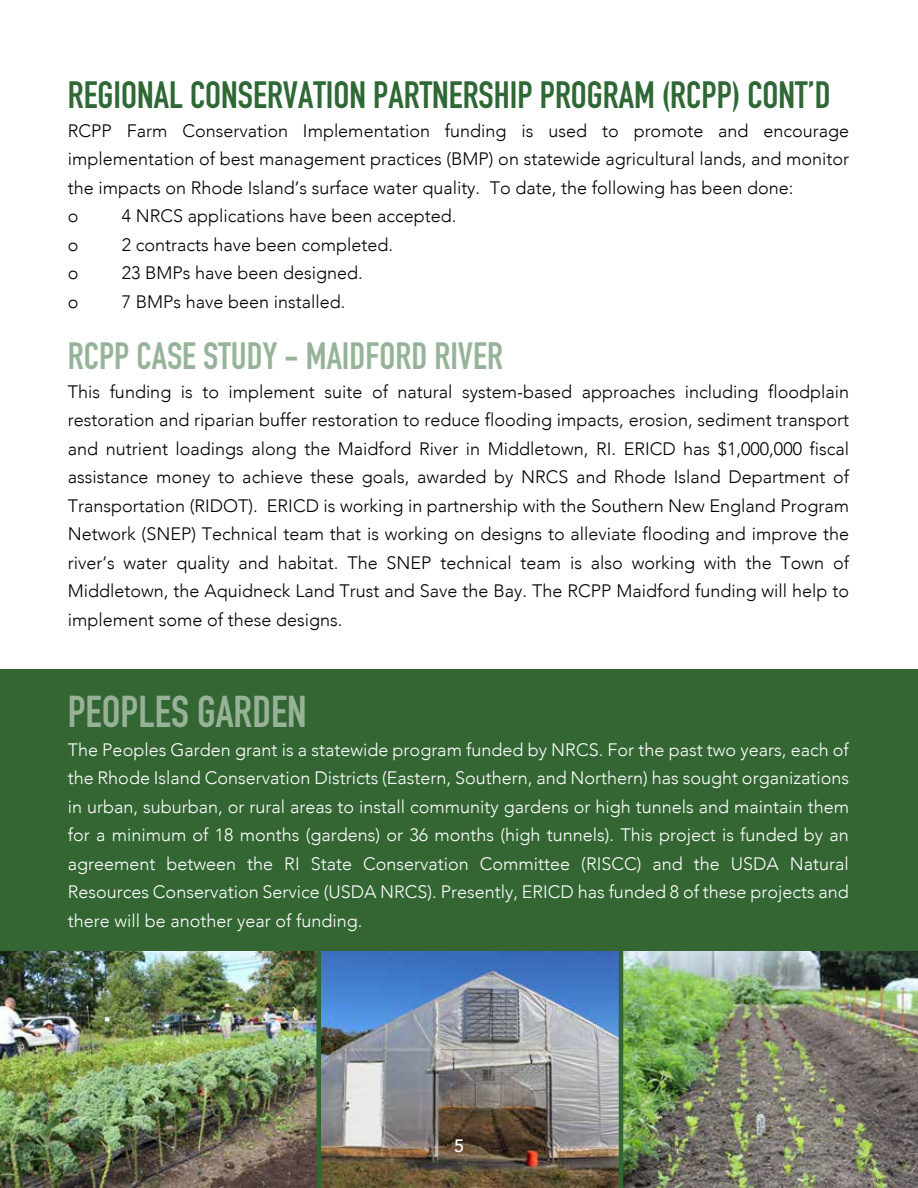
<style>
.page{position:relative;width:918px;height:1188px;background:#fff}
.page>*{position:absolute;margin:0;border:0;box-sizing:border-box;transform-origin:0 0}
.t1{font:700 43.95px "DIN Condensed";color:rgb(255 255 255/.5)}
.t2{font:700 37.5px "DIN Condensed";color:#2e6835}
.t3{font:700 37.5px "DIN Condensed";color:rgb(46 104 53/.5)}
.t4{font:300 18px/28.5px "Avenir";color:#000}
.t5{font:300 18px/28.5px "Avenir";color:#fff;text-align:justify}
.t6{font:500 18px "Avenir";color:#fff}
</style>
<div class="page">
<div style="left:0;top:669px;width:918px;height:519px;background:#363"></div>
<img style="left:321px;top:951px;width:298px;height:237px">
<img style="left:0;top:951px;width:316px;height:237px">
<img style="left:623px;top:951px;width:295px;height:237px">
<h2 class="t2" style="left:68px;top:70px;width:764px">REGIONAL CONSERVATION PARTNERSHIP PROGRAM (RCPP) CONT’D</h2>
<p class="t4" style="left:68px;top:116px;width:783px">RCPP Farm Conservation Implementation funding is used to promote and encourage implementation of best management practices (BMP) on statewide agricultural lands, and monitor the impacts on Rhode Island’s surface water quality. To date, the following has been done:<br>o</p>
<p class="t4" style="left:122px;top:202px;width:336px">4 NRCS applications have been accepted.</p>
<p class="t4" style="left:68px;top:230px;width:12px">o</p>
<p class="t4" style="left:122px;top:230px;width:273px">2 contracts have been completed.</p>
<p class="t4" style="left:68px;top:259px;width:12px">o</p>
<p class="t4" style="left:122px;top:259px;width:243px">23 BMPs have been designed.</p>
<p class="t4" style="left:68px;top:287px;width:12px">o</p>
<p class="t4" style="left:122px;top:287px;width:225px">7 BMPs have been installed.</p>
<h2 class="t3" style="left:68px;top:331px;width:437px">RCPP CASE STUDY - MAIDFORD RIVER</h2>
<p class="t4" style="left:68px;top:377px;width:783px;text-align:justify">This funding is to implement suite of natural system-based approaches including floodplain restoration and riparian buffer restoration to reduce flooding impacts, erosion, sediment transport and nutrient loadings along the Maidford River in Middletown, RI. ERICD has $1,000,000 fiscal assistance money to achieve these goals, awarded by NRCS and Rhode Island Department of Transportation (RIDOT). ERICD is working in partnership with the Southern New England Program Network (SNEP) Technical team that is working on designs to alleviate flooding and improve the river’s water quality and habitat. The SNEP technical team is also working with the Town of Middletown, the Aquidneck Land Trust and Save the Bay. The RCPP Maidford funding will help to implement some of these designs.</p>
<h1 class="t1" style="left:68px;top:682px;width:241px">PEOPLES GARDEN</h1>
<p class="t5" style="left:68px;top:736px;width:783px">The Peoples Garden grant is a statewide program funded by NRCS. For the past two years, each of the Rhode Island Conservation Districts (Eastern, Southern, and Northern) has sought organizations in urban, suburban, or rural areas to install community gardens or high tunnels and maintain them for a minimum of 18 months (gardens) or 36 months (high tunnels). This project is funded by an agreement between the RI State Conservation Committee (RISCC) and the USDA Natural Resources Conservation Service (USDA NRCS). Presently, ERICD has funded 8 of these projects and there will be another year of funding.</p>
<p class="t6" style="left:454px;top:1130px;width:12px">5</p>
</div>
